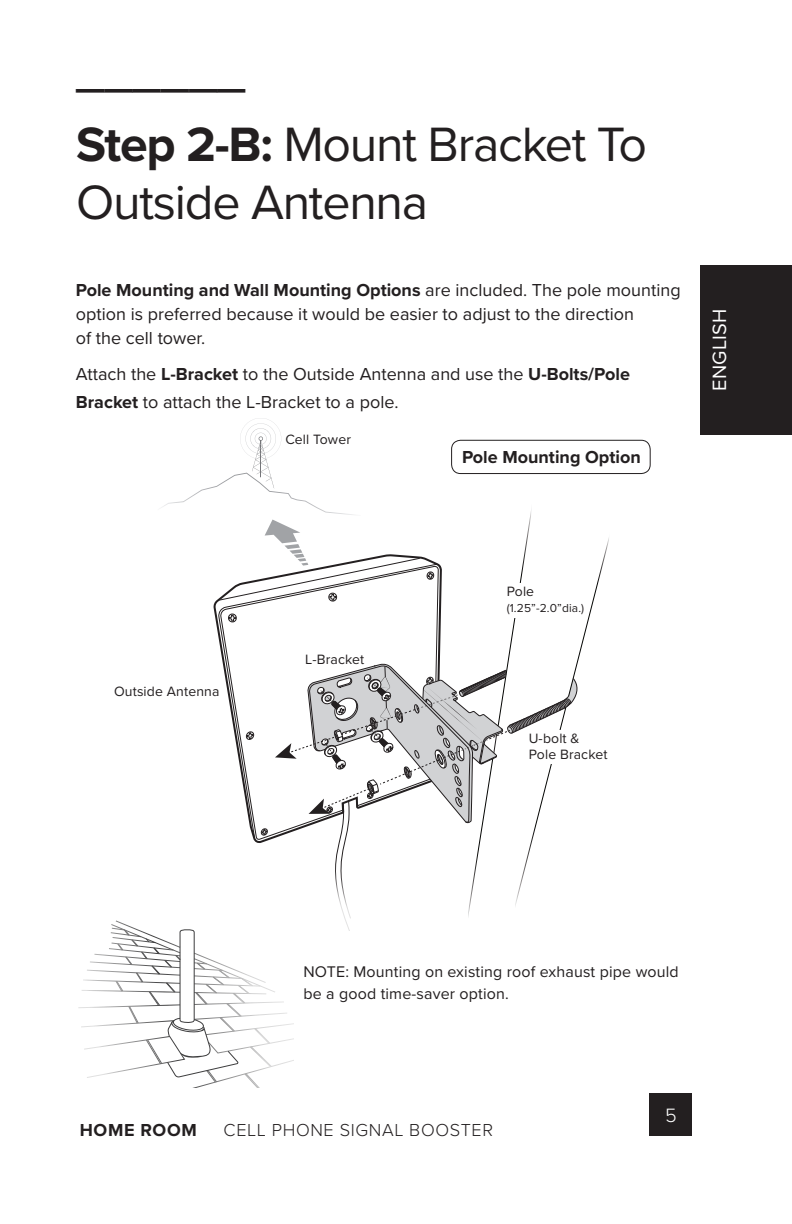
<style>
.page{position:relative;width:792px;height:1224px;background:#fff}
.page>*{position:absolute;margin:0;border:0;box-sizing:border-box;transform-origin:0 0}
.t1{font:50px/58px "Proxima Nova";letter-spacing:-.025em;color:#231f20}
.t2{font:600 50px "Proxima Nova";color:#231f20}
.t3{font:20px "Proxima Nova";letter-spacing:.01em;color:#fff}
.t4{font:300 20px "Proxima Nova";color:#fff}
.t5{font:18px/24px "Proxima Nova";color:#231f20}
.t6{font:300 18px "Proxima Nova";letter-spacing:.035em;color:#231f20}
.t7{font:700 18px "Proxima Nova";color:#231f20}
.t8{font:700 18px "Proxima Nova";letter-spacing:.035em;color:#231f20}
.t9{font:16px/22px "Proxima Nova";letter-spacing:.01em;color:#231f20}
.t10{font:14px "Proxima Nova";letter-spacing:.01em;color:#231f20}
.t11{font:12px "Proxima Nova";color:#231f20}
.s1{font-weight:700}
</style>
<div class="page">
<div style="left:650px;top:1094px;width:42px;height:42px;background:#231f20"></div>
<div style="left:700px;top:265px;width:92px;height:169px;background:#231f20"></div>
<svg style="left:78px;top:418px;width:539px;height:670px"></svg>
<div style="left:501px;top:583px;width:84px;height:35px;background:#fff"></div>
<div style="left:546px;top:730px;width:19px;height:34px;background:#fff"></div>
<div style="left:452px;top:440px;width:198px;height:34px;background:#fff;border-radius:9px"></div>
<div style="left:451px;top:440px;width:200px;height:34px;border:1px solid #231f20;border-radius:9px"></div>
<p class="t2" style="left:76px;top:33px;width:171px">______</p>
<p class="t1" style="left:76px;top:113px;width:572px"><span class="s1">Step 2-B:</span> Mount Bracket To<br>Outside Antenna</p>
<p class="t5" style="left:76px;top:278px;width:606px"><span class="s1">Pole Mounting and Wall Mounting Options</span> are included. The pole mounting option is preferred because it would be easier to adjust to the direction<br>of the cell tower.</p>
<p class="t5" style="left:76px;top:360px;width:556px;line-height:28px">Attach the <span class="s1">L-Bracket</span> to the Outside Antenna and use the <span class="s1">U-Bolts/Pole<br>Bracket</span> to attach the L-Bracket to a pole.</p>
<p class="t10" style="left:285px;top:429px;width:67px">Cell Tower</p>
<p class="t7" style="left:462px;top:444px;width:180px">Pole Mounting Option</p>
<p class="t3" style="left:704px;top:391px;width:83px;rotate:-90deg">ENGLISH</p>
<p class="t10" style="left:114px;top:681px;width:107px">Outside Antenna</p>
<p class="t10" style="left:305px;top:649px;width:61px">L-Bracket</p>
<p class="t10" style="left:507px;top:581px;width:29px">Pole</p>
<p class="t11" style="left:507px;top:599px;width:79px">(1.25”-2.0”dia.)</p>
<p class="t10" style="left:529px;top:728px;width:52px">U-bolt &amp;</p>
<p class="t10" style="left:529px;top:744px;width:80px">Pole Bracket</p>
<p class="t9" style="left:303px;top:960px;width:377px">NOTE: Mounting on existing roof exhaust pipe would be a good time-saver option.</p>
<p class="t8" style="left:80px;top:1116px;width:118px">HOME ROOM</p>
<p class="t6" style="left:224px;top:1116px;width:271px">CELL PHONE SIGNAL BOOSTER</p>
<p class="t4" style="left:665px;top:1100px;width:13px">5</p>
</div>
